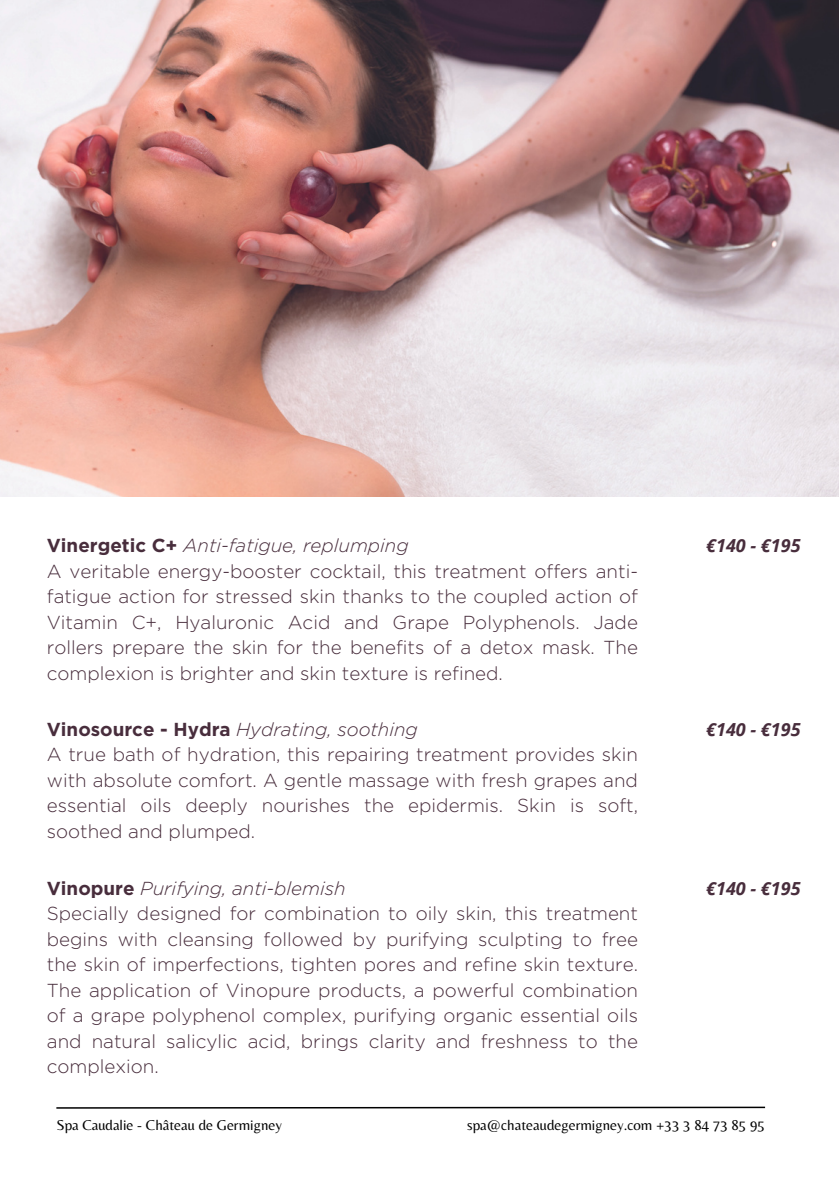
<style>
.page{position:relative;width:839px;height:1191px;background:#fff}
.page>*{position:absolute;margin:0;border:0;box-sizing:border-box;transform-origin:0 0}
.t1{font:300 18.8px/25.6px "Gotham";color:#482d3c}
.t2{font:italic 700 18px "Open Sans";color:#482d3c}
.t3{font:14.8px "Belleza";color:#000}
.s1{font-weight:700}
.s2{font-style:italic}
</style>
<div class="page">
<img style="left:0;top:0;width:838px;height:496px">
<hr style="left:56px;top:1107px;width:709px;height:2px;background:#000">
<h2 class="t1" style="left:47px;top:533px;width:592px"><span class="s1">Vinergetic C+</span> <span class="s2">Anti-fatigue, replumping<br></span>A veritable energy-booster cocktail, this treatment offers anti&shy;fatigue action for stressed skin thanks to the coupled action of Vitamin C+, Hyaluronic Acid and Grape Polyphenols. Jade rollers prepare the skin for the benefits of a detox mask. The complexion is brighter and skin texture is refined.</h2>
<h1 class="t1" style="left:47px;top:716px;width:592px"><span class="s1">Vinosource - Hydra</span> <span class="s2">Hydrating, soothing<br></span>A true bath of hydration, this repairing treatment provides skin with absolute comfort. A gentle massage with fresh grapes and essential oils deeply nourishes the epidermis. Skin is soft, soothed and plumped.</h1>
<h2 class="t1" style="left:47px;top:875px;width:592px"><span class="s1">Vinopure</span> <span class="s2">Purifying, anti-blemish<br></span>Specially designed for combination to oily skin, this treatment begins with cleansing followed by purifying sculpting to free the skin of imperfections, tighten pores and refine skin texture.<br>The application of Vinopure products, a powerful combination of a grape polyphenol complex, purifying organic essential oils and natural salicylic acid, brings clarity and freshness to the complexion.</h2>
<h1 class="t2" style="left:706px;top:533px;width:96px">€140 - €195</h1>
<h2 class="t2" style="left:706px;top:717px;width:96px">€140 - €195</h2>
<h1 class="t2" style="left:706px;top:875px;width:96px">€140 - €195</h1>
<p class="t3" style="left:56px;top:1117px;width:227px">Spa Caudalie - Château de Germigney</p>
<p class="t3" style="left:467px;top:1117px;width:299px">spa@chateaudegermigney.com +33 3 84 73 85 95</p>
</div>
